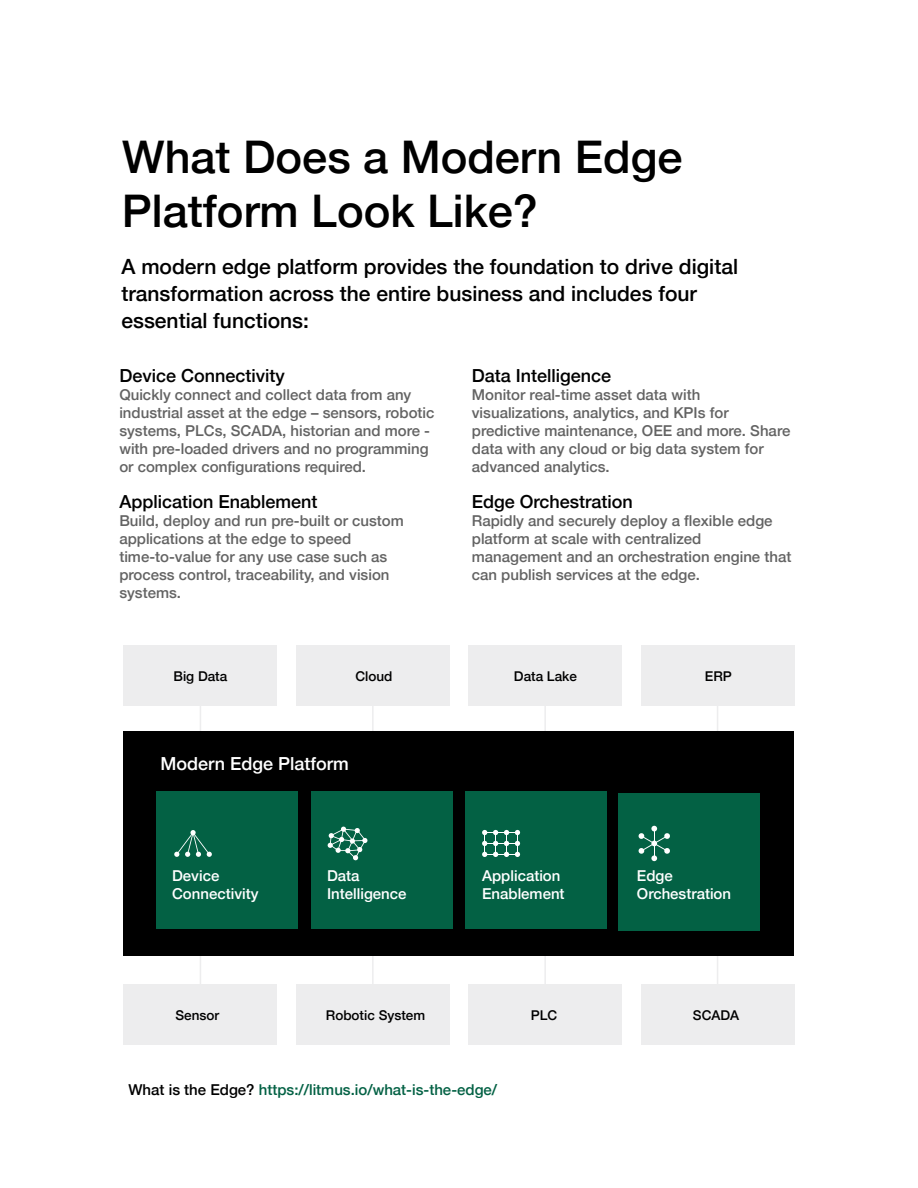
<style>
.page{position:relative;width:918px;height:1188px;background:#fff}
.page>*{position:absolute;margin:0;border:0;box-sizing:border-box;transform-origin:0 0}
.t1{font:500 45px/54px "Helvetica Neue";color:#000}
.t2{font:500 21px/27px "Helvetica Neue";color:#000}
.t3{font:500 18px "Helvetica Neue";color:#000}
.t4{font:500 18px "Helvetica Neue";color:#fff}
.t5{font:500 15px/18px "Helvetica Neue";color:#636363}
.t6{font:500 15px/18px "Helvetica Neue";color:#fff}
.t7{font:500 15px "Helvetica Neue";color:#036144}
.t8{font:500 13.5px "Helvetica Neue";color:#000}
.s1{color:#000}
</style>
<div class="page">
<div style="left:124px;top:645px;width:153px;height:61px;background:#ededee"></div>
<div style="left:124px;top:984px;width:153px;height:61px;background:#ededee"></div>
<hr style="left:200px;top:704px;width:1px;height:280px;background:#ededee">
<div style="left:296px;top:645px;width:154px;height:61px;background:#ededee"></div>
<div style="left:296px;top:984px;width:154px;height:61px;background:#ededee"></div>
<hr style="left:372px;top:704px;width:2px;height:280px;background:#ededee">
<div style="left:468px;top:645px;width:154px;height:61px;background:#ededee"></div>
<div style="left:468px;top:984px;width:154px;height:61px;background:#ededee"></div>
<hr style="left:544px;top:704px;width:2px;height:280px;background:#ededee">
<div style="left:641px;top:645px;width:153px;height:61px;background:#ededee"></div>
<div style="left:641px;top:984px;width:153px;height:61px;background:#ededee"></div>
<hr style="left:717px;top:704px;width:1px;height:280px;background:#ededee">
<div style="left:124px;top:732px;width:670px;height:224px;background:#000"></div>
<div style="left:156px;top:792px;width:142px;height:137px;background:#036144"></div>
<div style="left:311px;top:792px;width:141px;height:137px;background:#036144"></div>
<div style="left:466px;top:792px;width:141px;height:137px;background:#036144"></div>
<div style="left:618px;top:794px;width:142px;height:137px;background:#036144"></div>
<svg style="left:638px;top:826px;width:32px;height:35px"></svg>
<svg style="left:328px;top:827px;width:39px;height:33px"></svg>
<hr style="left:485px;top:832px;width:33px;height:1px;background:#fff">
<hr style="left:485px;top:843px;width:32px;height:1px;background:#fff">
<hr style="left:485px;top:854px;width:32px;height:1px;background:#fff">
<svg style="left:515px;top:830px;width:5px;height:27px"></svg>
<svg style="left:504px;top:830px;width:5px;height:27px"></svg>
<svg style="left:493px;top:830px;width:5px;height:27px"></svg>
<svg style="left:482px;top:830px;width:5px;height:27px"></svg>
<svg style="left:174px;top:830px;width:38px;height:27px"></svg>
<h1 class="t1" style="left:122px;top:126px;width:562px">What Does a Modern Edge<br>Platform Look Like?</h1>
<h2 class="t2" style="left:122px;top:251px;width:618px">A modern edge platform provides the foundation to drive digital transformation across the entire business and includes four essential functions:</h2>
<p class="t3" style="left:119px;top:361px;width:167px">Device Connectivity</p>
<p class="t5" style="left:119px;top:385px;width:317px">Quickly connect and collect data from any industrial asset at the edge – sensors, robotic systems, PLCs, SCADA, historian and more - with pre-loaded drivers and no programming or complex configurations required.</p>
<p class="t3" style="left:119px;top:487px;width:200px">Application Enablement</p>
<p class="t5" style="left:119px;top:511px;width:286px">Build, deploy and run pre-built or custom applications at the edge to speed time-to-value for any use case such as process control, traceability, and vision systems.</p>
<p class="t3" style="left:472px;top:361px;width:141px">Data Intelligence</p>
<p class="t5" style="left:472px;top:385px;width:320px">Monitor real-time asset data with visualizations, analytics, and KPIs for predictive maintenance, OEE and more. Share data with any cloud or big data system for advanced analytics.</p>
<p class="t3" style="left:472px;top:487px;width:163px">Edge Orchestration</p>
<p class="t5" style="left:472px;top:511px;width:321px">Rapidly and securely deploy a flexible edge platform at scale with centralized management and an orchestration engine that can publish services at the edge.</p>
<p class="t8" style="left:174px;top:665px;width:55px">Big Data</p>
<p class="t8" style="left:356px;top:665px;width:39px">Cloud</p>
<p class="t8" style="left:514px;top:665px;width:65px">Data Lake</p>
<p class="t8" style="left:705px;top:665px;width:29px">ERP</p>
<p class="t4" style="left:161px;top:749px;width:190px">Modern Edge Platform</p>
<p class="t6" style="left:172px;top:865px;width:88px">Device<br>Connectivity</p>
<p class="t6" style="left:327px;top:865px;width:81px">Data<br>Intelligence</p>
<p class="t6" style="left:482px;top:865px;width:84px">Application<br>Enablement</p>
<p class="t6" style="left:637px;top:865px;width:96px">Edge<br>Orchestration</p>
<p class="t8" style="left:175px;top:1005px;width:45px">Sensor</p>
<p class="t8" style="left:326px;top:1005px;width:101px">Robotic System</p>
<p class="t8" style="left:531px;top:1005px;width:28px">PLC</p>
<p class="t8" style="left:693px;top:1005px;width:48px">SCADA</p>
<p class="t7" style="left:128px;top:1077px;width:370px"><span class="s1">What is the Edge?</span> https://litmus.io/what-is-the-edge/</p>
</div>
